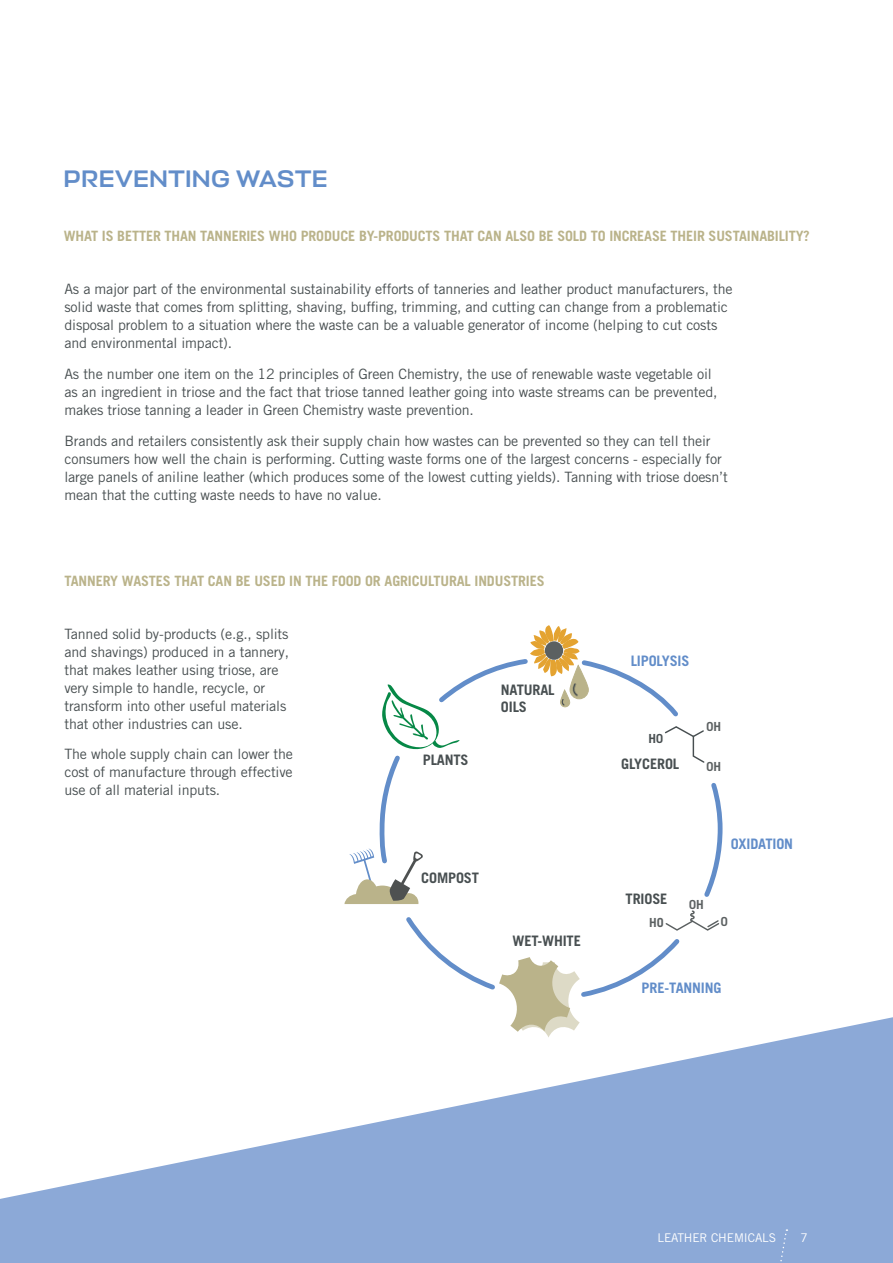
<style>
.page{position:relative;width:893px;height:1263px;background:#fff}
.page>*{position:absolute;margin:0;border:0;box-sizing:border-box;transform-origin:0 0}
.t1{font:500 24px "Stapel";letter-spacing:.03em;color:#628dc9}
.t2{font:700 14.4px/17.4px "Trade Gothic LT Pro";letter-spacing:-.01em;color:#484f51}
.t3{font:700 14.4px "Trade Gothic LT Pro";letter-spacing:-.01em;color:#628dc9}
.t4{font:14.25px/18px "Trade Gothic LT Pro";letter-spacing:-.01em;color:#484f51}
.t5{font:700 14.25px "Trade Gothic LT Pro";letter-spacing:-.01em;color:#bab38a}
.t6{font:700 12.6px "Trade Gothic LT Pro";letter-spacing:.01em;color:#5b6061}
.t7{font:700 12.6px "Trade Gothic LT Pro";color:#484f51}
.t8{font:12px "Trade Gothic LT Pro";letter-spacing:-.01em;color:#fff}
</style>
<div class="page">
<svg style="left:0;top:1017px;width:893px;height:246px;fill:#8ca9d7"></svg>
<svg style="left:402px;top:910px;width:318px;height:127px"></svg>
<svg style="left:344px;top:625px;width:379px;height:279px"></svg>
<svg style="left:778px;top:1229px;width:9px;height:34px"></svg>
<h1 class="t1" style="left:64px;top:164px;width:265px">PREVENTING WASTE</h1>
<p class="t5" style="left:64px;top:227px;width:747px">WHAT IS BETTER THAN TANNERIES WHO PRODUCE BY-PRODUCTS THAT CAN ALSO BE SOLD TO INCREASE THEIR SUSTAINABILITY?</p>
<p class="t4" style="left:64px;top:280px;width:670px">As a major part of the environmental sustainability efforts of tanneries and leather product manufacturers, the solid waste that comes from splitting, shaving, buffing, trimming, and cutting can change from a problematic disposal problem to a situation where the waste can be a valuable generator of income (helping to cut costs and environmental impact).</p>
<p class="t4" style="left:64px;top:365px;width:655px">As the number one item on the 12 principles of Green Chemistry, the use of renewable waste vegetable oil as an ingredient in triose and the fact that triose tanned leather going into waste streams can be prevented, makes triose tanning a leader in Green Chemistry waste prevention.</p>
<p class="t4" style="left:64px;top:431px;width:665px">Brands and retailers consistently ask their supply chain how wastes can be prevented so they can tell their consumers how well the chain is performing. Cutting waste forms one of the largest concerns - especially for large panels of aniline leather (which produces some of the lowest cutting yields). Tanning with triose doesn’t mean that the cutting waste needs to have no value.</p>
<p class="t5" style="left:64px;top:572px;width:482px">TANNERY WASTES THAT CAN BE USED IN THE FOOD OR AGRICULTURAL INDUSTRIES</p>
<p class="t4" style="left:64px;top:624px;width:226px">Tanned solid by-products (e.g., splits and shavings) produced in a tannery, that makes leather using triose, are very simple to handle, recycle, or transform into other useful materials that other industries can use.</p>
<p class="t4" style="left:64px;top:745px;width:230px;text-align:justify">The whole supply chain can lower the cost of manufacture through effective use of all material inputs.</p>
<p class="t2" style="left:423px;top:751px;width:47px">PLANTS</p>
<p class="t2" style="left:501px;top:680px;width:55px">NATURAL<br>OILS</p>
<p class="t2" style="left:421px;top:868px;width:59px">COMPOST</p>
<p class="t2" style="left:512px;top:932px;width:70px">WET-WHITE</p>
<p class="t3" style="left:631px;top:652px;width:60px">LIPOLYSIS</p>
<p class="t7" style="left:648px;top:731px;width:16px">H0</p>
<p class="t2" style="left:621px;top:755px;width:60px">GLYCEROL</p>
<p class="t6" style="left:706px;top:719px;width:16px">0H</p>
<p class="t6" style="left:706px;top:758px;width:16px">0H</p>
<p class="t2" style="left:626px;top:890px;width:43px">TRIOSE</p>
<p class="t6" style="left:689px;top:897px;width:16px">0H</p>
<p class="t3" style="left:731px;top:835px;width:64px">OXIDATION</p>
<p class="t6" style="left:649px;top:914px;width:16px">HO</p>
<p class="t6" style="left:721px;top:914px;width:8px">0</p>
<p class="t3" style="left:642px;top:979px;width:81px">PRE-TANNING</p>
<p class="t8" style="left:657px;top:1230px;width:120px">LEATHER CHEMICALS</p>
<p class="t8" style="left:801px;top:1230px;width:9px">7</p>
</div>
